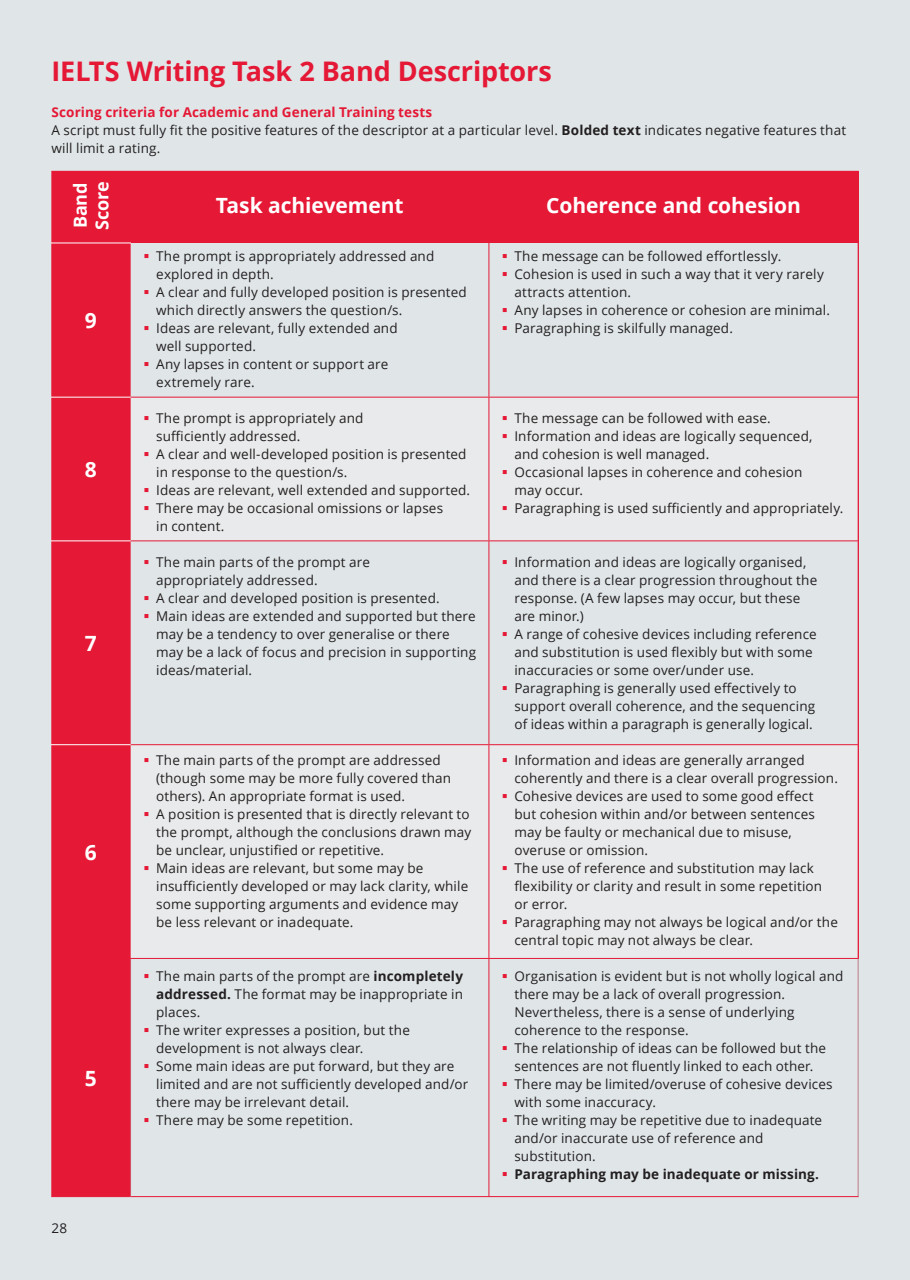
<style>
.page{position:relative;width:910px;height:1280px;background:#e0e6e8}
.page>*{position:absolute;margin:0;border:0;box-sizing:border-box;transform-origin:0 0}
.t1{font:700 27px "Open Sans";letter-spacing:-.005em;color:#e51836}
.t2{font:700 21px "Open Sans";letter-spacing:-.005em;color:#fff}
.t3{font:700 18px/21.6px "Open Sans";letter-spacing:-.005em;color:#fff}
.t4{font:13.5px/18px "Open Sans";letter-spacing:.01em;color:#231f20}
.t5{font:700 13.5px "Open Sans";letter-spacing:.01em;color:#e51836}
.t6{font:700 13.5px "Open Sans";letter-spacing:.005em;color:#231f20}
.s1{font-weight:700}
.s2{color:#e51836}
</style>
<div class="page">
<div style="left:489px;top:397px;width:369px;height:144px;background:#e9eaeb"></div>
<div style="left:131px;top:397px;width:358px;height:144px;background:#e9eaeb"></div>
<div style="left:489px;top:745px;width:369px;height:213px;background:#e9eaeb"></div>
<div style="left:131px;top:745px;width:358px;height:213px;background:#e9eaeb"></div>
<hr style="left:858px;top:243px;width:1px;height:154px;background:#e51836">
<hr style="left:858px;top:171px;width:1px;height:72px;background:#fff">
<hr style="left:488px;top:243px;width:1px;height:154px;background:#e51836">
<hr style="left:488px;top:398px;width:1px;height:142px;background:#e51836">
<hr style="left:488px;top:541px;width:1px;height:203px;background:#e51836">
<hr style="left:488px;top:745px;width:1px;height:213px;background:#e51836">
<hr style="left:488px;top:959px;width:1px;height:238px;background:#e51836">
<div style="left:489px;top:171px;width:369px;height:72px;background:#e51836"></div>
<div style="left:131px;top:171px;width:358px;height:72px;background:#e51836"></div>
<div style="left:52px;top:171px;width:79px;height:72px;background:#e51836"></div>
<div style="left:52px;top:244px;width:79px;height:953px;background:#e51836"></div>
<hr style="left:131px;top:397px;width:358px;height:1px;background:#e51836">
<hr style="left:131px;top:540px;width:358px;height:1px;background:#e51836">
<hr style="left:131px;top:744px;width:358px;height:1px;background:#e51836">
<hr style="left:130px;top:958px;width:359px;height:1px;background:#e51836">
<hr style="left:489px;top:958px;width:369px;height:1px;background:#e51836">
<hr style="left:52px;top:243px;width:79px;height:1px;background:#fff">
<hr style="left:52px;top:397px;width:79px;height:1px;background:#fff">
<hr style="left:52px;top:540px;width:79px;height:1px;background:#fff">
<hr style="left:52px;top:744px;width:79px;height:1px;background:#fff">
<hr style="left:858px;top:959px;width:1px;height:238px;background:#bcbdc0">
<hr style="left:489px;top:397px;width:369px;height:1px;background:#e51836">
<hr style="left:858px;top:398px;width:1px;height:142px;background:#e51836">
<hr style="left:489px;top:540px;width:369px;height:1px;background:#e51836">
<hr style="left:858px;top:541px;width:1px;height:203px;background:#e51836">
<hr style="left:489px;top:744px;width:369px;height:1px;background:#e51836">
<hr style="left:858px;top:745px;width:1px;height:213px;background:#e51836">
<p class="t1" style="left:51px;top:52px;width:502px">IELTS Writing Task 2 Band Descriptors</p>
<p class="t5" style="left:51px;top:103px;width:382px">Scoring criteria for Academic and General Training tests</p>
<p class="t4" style="left:51px;top:121px;width:796px">A script must fully fit the positive features of the descriptor at a particular level. <span class="s1">Bolded text</span> indicates negative features that</p>
<p class="t4" style="left:51px;top:139px;width:110px">will limit a rating.</p>
<p class="t3" style="left:69px;top:230px;width:50px;rotate:-90deg">Band<br>Score</p>
<p class="t2" style="left:85px;top:306px;width:13px">9</p>
<p class="t2" style="left:85px;top:455px;width:13px">8</p>
<p class="t2" style="left:85px;top:628px;width:13px">7</p>
<p class="t2" style="left:85px;top:837px;width:13px">6</p>
<p class="t2" style="left:85px;top:1063px;width:13px">5</p>
<p class="t4" style="left:51px;top:1219px;width:17px">28</p>
<p class="t2" style="left:216px;top:191px;width:189px">Task achievement</p>
<p class="t4" style="left:156px;top:247px;width:280px;text-indent:-13px"><span class="s2">▪</span> The prompt is appropriately addressed and explored in depth.</p>
<p class="t4" style="left:156px;top:283px;width:312px;text-indent:-13px"><span class="s2">▪</span> A clear and fully developed position is presented which directly answers the question/s.</p>
<p class="t4" style="left:156px;top:319px;width:243px;text-indent:-13px"><span class="s2">▪</span> Ideas are relevant, fully extended and well supported.</p>
<p class="t4" style="left:156px;top:355px;width:234px;text-indent:-13px"><span class="s2">▪</span> Any lapses in content or support are extremely rare.</p>
<p class="t4" style="left:143px;top:409px;width:222px"><span class="s2">▪</span> The prompt is appropriately and</p>
<p class="t4" style="left:156px;top:427px;width:146px">sufficiently addressed.</p>
<p class="t4" style="left:156px;top:445px;width:312px;text-indent:-13px"><span class="s2">▪</span> A clear and well-developed position is presented in response to the question/s.</p>
<p class="t4" style="left:143px;top:481px;width:328px"><span class="s2">▪</span> Ideas are relevant, well extended and supported.</p>
<p class="t4" style="left:156px;top:499px;width:288px;text-indent:-13px"><span class="s2">▪</span> There may be occasional omissions or lapses in content.</p>
<p class="t4" style="left:156px;top:553px;width:215px;text-indent:-13px"><span class="s2">▪</span> The main parts of the prompt are appropriately addressed.</p>
<p class="t4" style="left:143px;top:589px;width:298px"><span class="s2">▪</span> A clear and developed position is presented.</p>
<p class="t4" style="left:156px;top:607px;width:321px;text-indent:-13px"><span class="s2">▪</span> Main ideas are extended and supported but there may be a tendency to over generalise or there may be a lack of focus and precision in supporting ideas/material.</p>
<p class="t4" style="left:156px;top:751px;width:296px;text-indent:-13px"><span class="s2">▪</span> The main parts of the prompt are addressed (though some may be more fully covered than others). An appropriate format is used.</p>
<p class="t4" style="left:143px;top:805px;width:329px;text-align:right"><span class="s2">▪</span> A position is presented that is directly relevant to the prompt, although the conclusions drawn may</p>
<p class="t4" style="left:156px;top:841px;width:229px">be unclear, unjustified or repetitive.</p>
<p class="t4" style="left:143px;top:859px;width:281px"><span class="s2">▪</span> Main ideas are relevant, but some may be</p>
<p class="t4" style="left:156px;top:877px;width:314px">insufficiently developed or may lack clarity, while</p>
<p class="t4" style="left:156px;top:895px;width:304px">some supporting arguments and evidence may be less relevant or inadequate.</p>
<p class="t4" style="left:156px;top:967px;width:308px;text-align:justify;text-indent:-13px"><span class="s2">▪</span> The main parts of the prompt are <span class="s1">incompletely addressed.</span> The format may be inappropriate in places.</p>
<p class="t4" style="left:156px;top:1021px;width:255px;text-indent:-13px"><span class="s2">▪</span> The writer expresses a position, but the development is not always clear.</p>
<p class="t4" style="left:156px;top:1057px;width:314px;text-indent:-13px"><span class="s2">▪</span> Some main ideas are put forward, but they are limited and are not sufficiently developed and/or there may be irrelevant detail.</p>
<p class="t4" style="left:143px;top:1111px;width:211px"><span class="s2">▪</span> There may be some repetition.</p>
<p class="t2" style="left:546px;top:191px;width:256px">Coherence and cohesion</p>
<p class="t4" style="left:502px;top:247px;width:281px"><span class="s2">▪</span> The message can be followed effortlessly.</p>
<p class="t4" style="left:514px;top:265px;width:311px;text-indent:-13px"><span class="s2">▪</span> Cohesion is used in such a way that it very rarely attracts attention.</p>
<p class="t4" style="left:502px;top:301px;width:330px"><span class="s2">▪</span> Any lapses in coherence or cohesion are minimal.</p>
<p class="t4" style="left:502px;top:319px;width:233px"><span class="s2">▪</span> Paragraphing is skilfully managed.</p>
<p class="t4" style="left:502px;top:409px;width:270px"><span class="s2">▪</span> The message can be followed with ease.</p>
<p class="t4" style="left:514px;top:427px;width:300px;text-indent:-13px"><span class="s2">▪</span> Information and ideas are logically sequenced, and cohesion is well managed.</p>
<p class="t4" style="left:514px;top:463px;width:289px;text-indent:-13px"><span class="s2">▪</span> Occasional lapses in coherence and cohesion may occur.</p>
<p class="t4" style="left:502px;top:499px;width:343px"><span class="s2">▪</span> Paragraphing is used sufficiently and appropriately.</p>
<p class="t4" style="left:514px;top:553px;width:304px;text-indent:-13px"><span class="s2">▪</span> Information and ideas are logically organised, and there is a clear progression throughout the response. (A few lapses may occur, but these are minor.)</p>
<p class="t4" style="left:502px;top:625px;width:316px"><span class="s2">▪</span> A range of cohesive devices including reference</p>
<p class="t4" style="left:514px;top:643px;width:300px">and substitution is used flexibly but with some</p>
<p class="t4" style="left:514px;top:661px;width:241px">inaccuracies or some over/under use.</p>
<p class="t4" style="left:502px;top:679px;width:296px"><span class="s2">▪</span> Paragraphing is generally used effectively to</p>
<p class="t4" style="left:514px;top:697px;width:302px">support overall coherence, and the sequencing of ideas within a paragraph is generally logical.</p>
<p class="t4" style="left:514px;top:751px;width:325px;text-indent:-13px"><span class="s2">▪</span> Information and ideas are generally arranged coherently and there is a clear overall progression.</p>
<p class="t4" style="left:502px;top:787px;width:313px"><span class="s2">▪</span> Cohesive devices are used to some good effect</p>
<p class="t4" style="left:514px;top:805px;width:302px">but cohesion within and/or between sentences may be faulty or mechanical due to misuse, overuse or omission.</p>
<p class="t4" style="left:502px;top:859px;width:314px"><span class="s2">▪</span> The use of reference and substitution may lack</p>
<p class="t4" style="left:514px;top:877px;width:309px">flexibility or clarity and result in some repetition</p>
<p class="t4" style="left:514px;top:895px;width:54px">or error.</p>
<p class="t4" style="left:514px;top:913px;width:325px;text-indent:-13px"><span class="s2">▪</span> Paragraphing may not always be logical and/or the central topic may not always be clear.</p>
<p class="t4" style="left:514px;top:967px;width:330px;text-indent:-13px"><span class="s2">▪</span> Organisation is evident but is not wholly logical and there may be a lack of overall progression.<br>Nevertheless, there is a sense of underlying coherence to the response.</p>
<p class="t4" style="left:502px;top:1039px;width:326px;text-align:center"><span class="s2">▪</span> The relationship of ideas can be followed but the sentences are not fluently linked to each other.</p>
<p class="t4" style="left:514px;top:1075px;width:320px;text-indent:-13px"><span class="s2">▪</span> There may be limited/overuse of cohesive devices with some inaccuracy.</p>
<p class="t4" style="left:514px;top:1111px;width:309px;text-indent:-13px"><span class="s2">▪</span> The writing may be repetitive due to inadequate and/or inaccurate use of reference and substitution.</p>
<p class="t6" style="left:502px;top:1164px;width:319px"><span class="s2">▪</span> Paragraphing may be inadequate or missing.</p>
</div>
